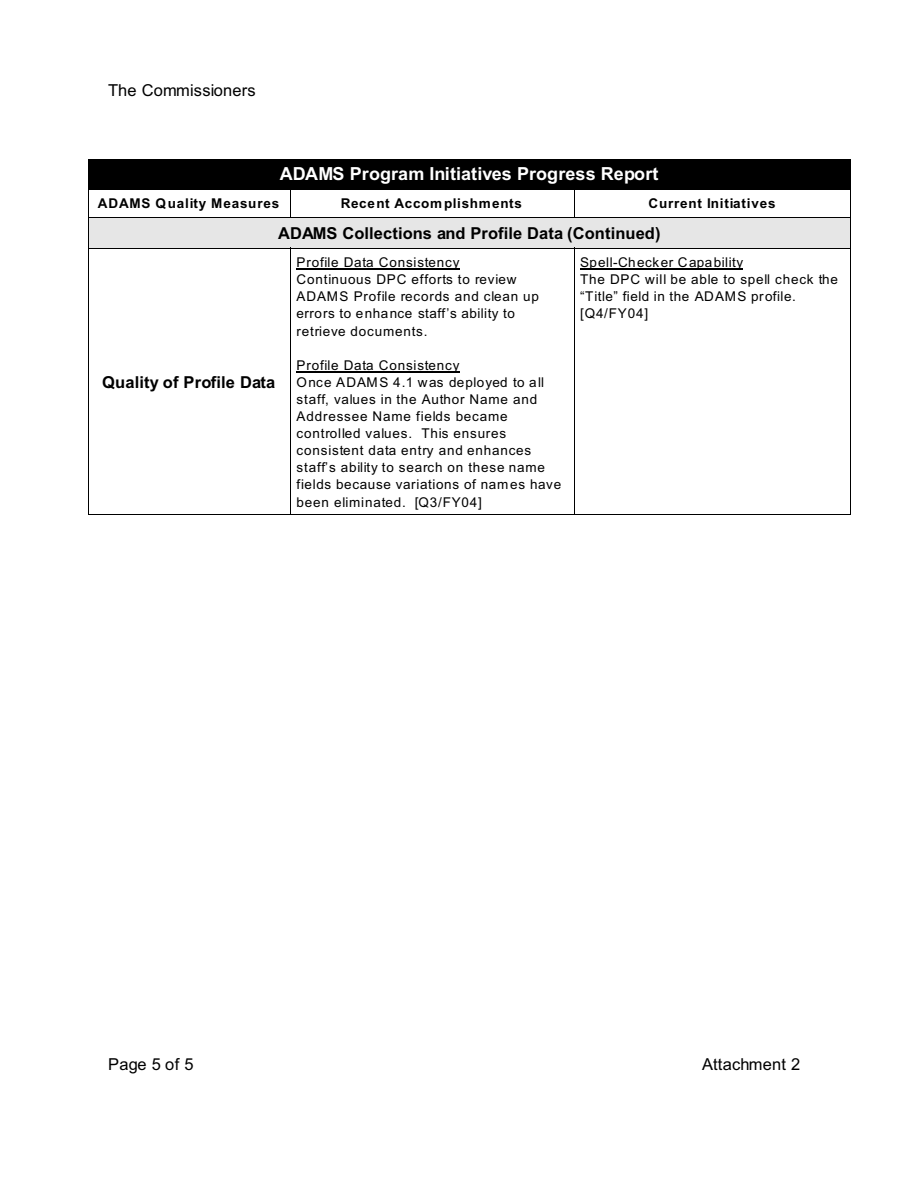
<style>
.page{position:relative;width:918px;height:1188px;background:#fff}
.page>*{position:absolute;margin:0;border:0;box-sizing:border-box;transform-origin:0 0}
.t1{font:700 18px "Arial";letter-spacing:.005em;color:#fff}
.t2{font:700 16.5px "Arial";letter-spacing:.005em;color:#000}
.t3{font:16.5px "Arial";letter-spacing:.01em;color:#000}
.t4{font:13.5px/17.1px "Arial";letter-spacing:.06em;color:#000}
.t5{font:13.5px/17.1px "Arial";letter-spacing:.035em;color:#000}
.t6{font:700 13.5px "Arial";letter-spacing:.06em;color:#000}
</style>
<div class="page">
<div style="left:88px;top:159px;width:763px;height:29px;background:#000"></div>
<svg style="left:88px;top:190px;width:1px;height:27px"></svg>
<hr style="left:88px;top:189px;width:202px;height:1px;background:#000">
<svg style="left:290px;top:190px;width:1px;height:27px"></svg>
<hr style="left:290px;top:189px;width:284px;height:1px;background:#000">
<svg style="left:574px;top:190px;width:1px;height:27px"></svg>
<svg style="left:850px;top:189px;width:1px;height:28px"></svg>
<hr style="left:574px;top:189px;width:276px;height:1px;background:#000">
<div style="left:88px;top:217px;width:202px;height:31px;background:#e6e6e6"></div>
<hr style="left:88px;top:217px;width:1px;height:31px;background:#000">
<hr style="left:88px;top:217px;width:202px;height:1px;background:#000">
<div style="left:290px;top:217px;width:284px;height:31px;background:#e6e6e6"></div>
<hr style="left:290px;top:217px;width:284px;height:1px;background:#000">
<div style="left:574px;top:217px;width:277px;height:31px;background:#e6e6e6"></div>
<hr style="left:850px;top:217px;width:1px;height:31px;background:#000">
<hr style="left:574px;top:217px;width:276px;height:1px;background:#000">
<hr style="left:88px;top:248px;width:1px;height:267px;background:#000">
<hr style="left:88px;top:248px;width:202px;height:1px;background:#000">
<hr style="left:88px;top:514px;width:202px;height:1px;background:#000">
<hr style="left:290px;top:248px;width:1px;height:267px;background:#000">
<hr style="left:290px;top:248px;width:284px;height:1px;background:#000">
<hr style="left:290px;top:514px;width:284px;height:1px;background:#000">
<hr style="left:574px;top:248px;width:1px;height:267px;background:#000">
<hr style="left:850px;top:248px;width:1px;height:267px;background:#000">
<hr style="left:574px;top:248px;width:276px;height:1px;background:#000">
<hr style="left:574px;top:514px;width:276px;height:1px;background:#000">
<hr style="left:297px;top:269px;width:163px;height:1px;background:#000">
<hr style="left:297px;top:371px;width:163px;height:1px;background:#000">
<hr style="left:580px;top:269px;width:163px;height:1px;background:#000">
<p class="t3" style="left:108px;top:84px;width:149px">The Commissioners</p>
<h1 class="t1" style="left:280px;top:167px;width:380px">ADAMS Program Initiatives Progress Report</h1>
<p class="t6" style="left:98px;top:199px;width:183px">ADAMS Quality Measures</p>
<p class="t6" style="left:341px;top:199px;width:183px">Recent Accomplishments</p>
<p class="t6" style="left:649px;top:199px;width:129px">Current Initiatives</p>
<p class="t2" style="left:278px;top:227px;width:384px">ADAMS Collections and Profile Data (Continued)</p>
<p class="t2" style="left:102px;top:376px;width:175px">Quality of Profile Data</p>
<p class="t4" style="left:297px;top:255px;width:244px">Profile Data Consistency<br>Continuous DPC efforts to review<br>ADAMS Profile records and clean up errors to enhance staff’s ability to retrieve documents.</p>
<p class="t4" style="left:297px;top:358px;width:266px">Profile Data Consistency<br>Once ADAMS 4.1 was deployed to all staff, values in the Author Name and Addressee Name fields became controlled values. This ensures consistent data entry and enhances staff’s ability to search on these name fields because variations of names have been eliminated. [Q3/FY04]</p>
<p class="t5" style="left:580px;top:255px;width:259px">Spell-Checker Capability<br>The DPC will be able to spell check the “Title” field in the ADAMS profile. [Q4/FY04]</p>
<p class="t3" style="left:108px;top:1058px;width:87px">Page 5 of 5</p>
<p class="t3" style="left:702px;top:1058px;width:100px">Attachment 2</p>
</div>
